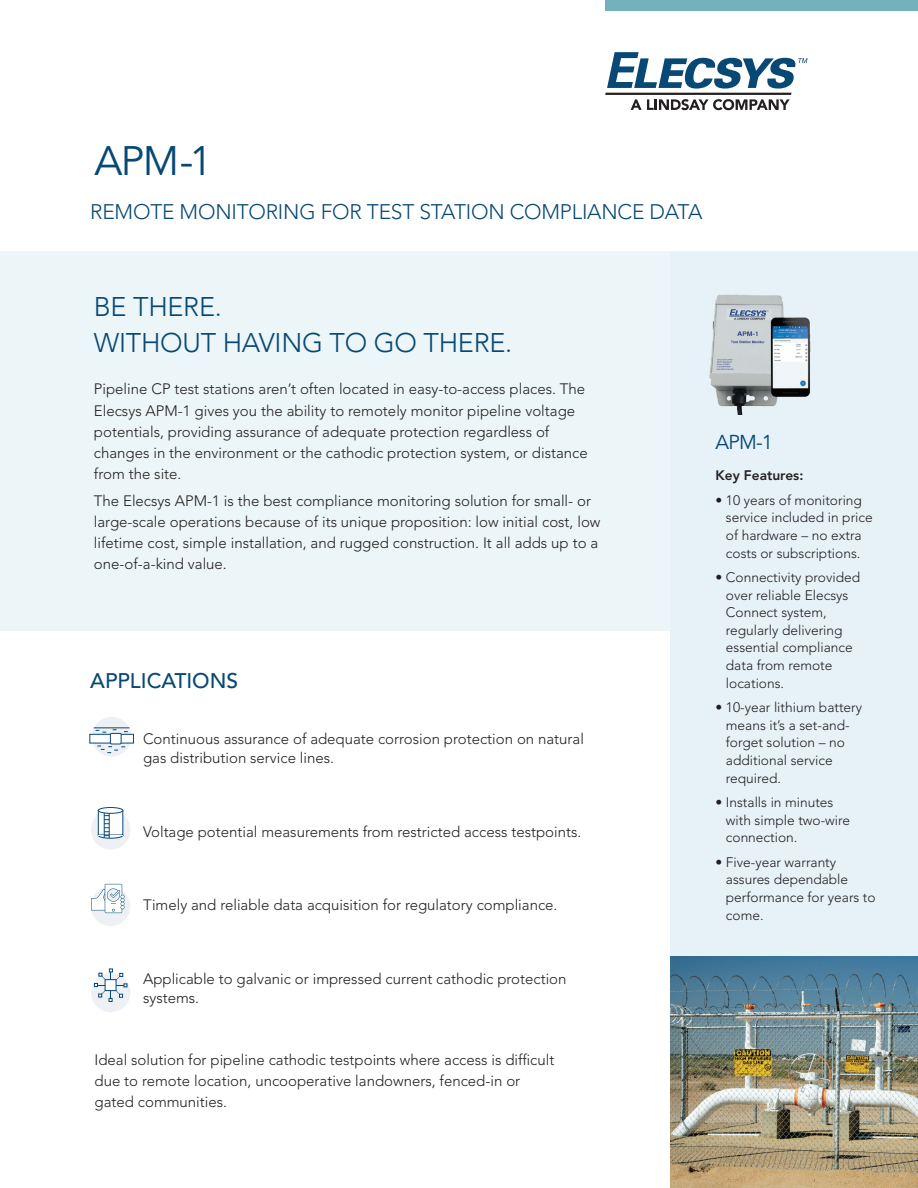
<style>
.page{position:relative;width:918px;height:1188px;background:#fff}
.page>*{position:absolute;margin:0;border:0;box-sizing:border-box;transform-origin:0 0}
.t1{font:40.8px "Avenir LT Std";color:#074974}
.t2{font:300 27px "Avenir";letter-spacing:-.01em;color:#074974}
.t3{font:300 21px "Avenir LT Std";letter-spacing:-.01em;color:#074974}
.t4{font:500 21px "Avenir LT Std";color:#074974}
.t5{font:19.95px "Avenir LT Std";color:#074974}
.t6{font:300 15px/21px "Avenir LT Std";color:#231f20}
.t7{font:300 13.65px/17.7px "Avenir LT Std";color:#231f20}
.t8{font:800 13.65px "Avenir LT Std";color:#231f20}
</style>
<div class="page">
<div style="left:0;top:251px;width:671px;height:380px;background:#ecf5f7"></div>
<div style="left:671px;top:251px;width:247px;height:706px;background:#e7f2f8"></div>
<img style="left:671px;top:957px;width:247px;height:231px">
<div style="left:605px;top:0;width:313px;height:11px;background:#74b1bd"></div>
<svg style="left:605px;top:52px;width:203px;height:58px"></svg>
<div style="left:91px;top:973px;width:39px;height:39px;background:#edf0f4;border-radius:50%"></div>
<svg style="left:94px;top:969px;width:33px;height:33px"></svg>
<div style="left:105px;top:979px;width:11px;height:12px;background:#fff;border:1px solid #074974"></div>
<div style="left:91px;top:810px;width:39px;height:40px;background:#edf0f4;border-radius:50%"></div>
<div style="left:98px;top:810px;width:25px;height:25px;background:#205b82"></div>
<div style="left:98px;top:808px;width:25px;height:5px;background:#fff;border-radius:50%"></div>
<div style="left:98px;top:807px;width:25px;height:7px;border:1px solid #074974;border-radius:50%"></div>
<svg style="left:98px;top:812px;width:25px;height:26px"></svg>
<svg style="left:92px;top:717px;width:39px;height:40px"></svg>
<div style="left:90px;top:734px;width:44px;height:9px;background:#fff;border:1px solid #074974"></div>
<div style="left:110px;top:733px;width:11px;height:11px;background:#fff"></div>
<div style="left:110px;top:733px;width:11px;height:11px;border:1px solid #074974"></div>
<hr style="left:94px;top:728px;width:35px;height:1px;background:#074974">
<svg style="left:96px;top:730px;width:10px;height:3px"></svg>
<svg style="left:97px;top:746px;width:28px;height:7px"></svg>
<img style="left:709px;top:294px;width:102px;height:120px">
<div style="left:91px;top:887px;width:39px;height:39px;background:#edf0f4;border-radius:50%"></div>
<svg style="left:91px;top:884px;width:34px;height:29px"></svg>
<p class="t1" style="left:94px;top:138px;width:119px">APM-1</p>
<p class="t3" style="left:90px;top:199px;width:614px">REMOTE MONITORING FOR TEST STATION COMPLIANCE DATA</p>
<p class="t2" style="left:94px;top:290px;width:129px">BE THERE.</p>
<p class="t2" style="left:94px;top:326px;width:420px">WITHOUT HAVING TO GO THERE.</p>
<p class="t6" style="left:94px;top:379px;width:495px">Pipeline CP test stations aren’t often located in easy-to-access places. The Elecsys APM-1 gives you the ability to remotely monitor pipeline voltage potentials, providing assurance of adequate protection regardless of changes in the environment or the cathodic protection system, or distance from the site.</p>
<p class="t6" style="left:94px;top:491px;width:508px">The Elecsys APM-1 is the best compliance monitoring solution for small- or large-scale operations because of its unique proposition: low initial cost, low lifetime cost, simple installation, and rugged construction. It all adds up to a one-of-a-kind value.</p>
<p class="t4" style="left:90px;top:669px;width:150px">APPLICATIONS</p>
<p class="t6" style="left:143px;top:729px;width:442px;line-height:19.5px">Continuous assurance of adequate corrosion protection on natural gas distribution service lines.</p>
<p class="t6" style="left:143px;top:821px;width:440px">Voltage potential measurements from restricted access testpoints.</p>
<p class="t6" style="left:143px;top:894px;width:416px">Timely and reliable data acquisition for regulatory compliance.</p>
<p class="t6" style="left:143px;top:969px;width:425px;line-height:19.5px">Applicable to galvanic or impressed current cathodic protection systems.</p>
<p class="t6" style="left:94px;top:1050px;width:461px">Ideal solution for pipeline cathodic testpoints where access is difficult due to remote location, uncooperative landowners, fenced-in or gated communities.</p>
<p class="t5" style="left:716px;top:431px;width:59px">APM-1</p>
<p class="t8" style="left:716px;top:467px;width:89px">Key Features:</p>
<p class="t7" style="left:726px;top:491px;width:148px;text-indent:-10px">• 10 years of monitoring service included in price of hardware – no extra costs or subscriptions.</p>
<p class="t7" style="left:726px;top:568px;width:136px;text-indent:-10px">• Connectivity provided over reliable Elecsys<br>Connect system, regularly delivering essential compliance data from remote locations.</p>
<p class="t7" style="left:726px;top:699px;width:138px;text-indent:-10px">• 10-year lithium battery means it’s a set-and&shy;forget solution – no additional service required.</p>
<p class="t7" style="left:726px;top:794px;width:126px;text-indent:-10px">• Installs in minutes with simple two-wire connection.</p>
<p class="t7" style="left:726px;top:853px;width:151px;text-indent:-10px">• Five-year warranty assures dependable performance for years to come.</p>
</div>
